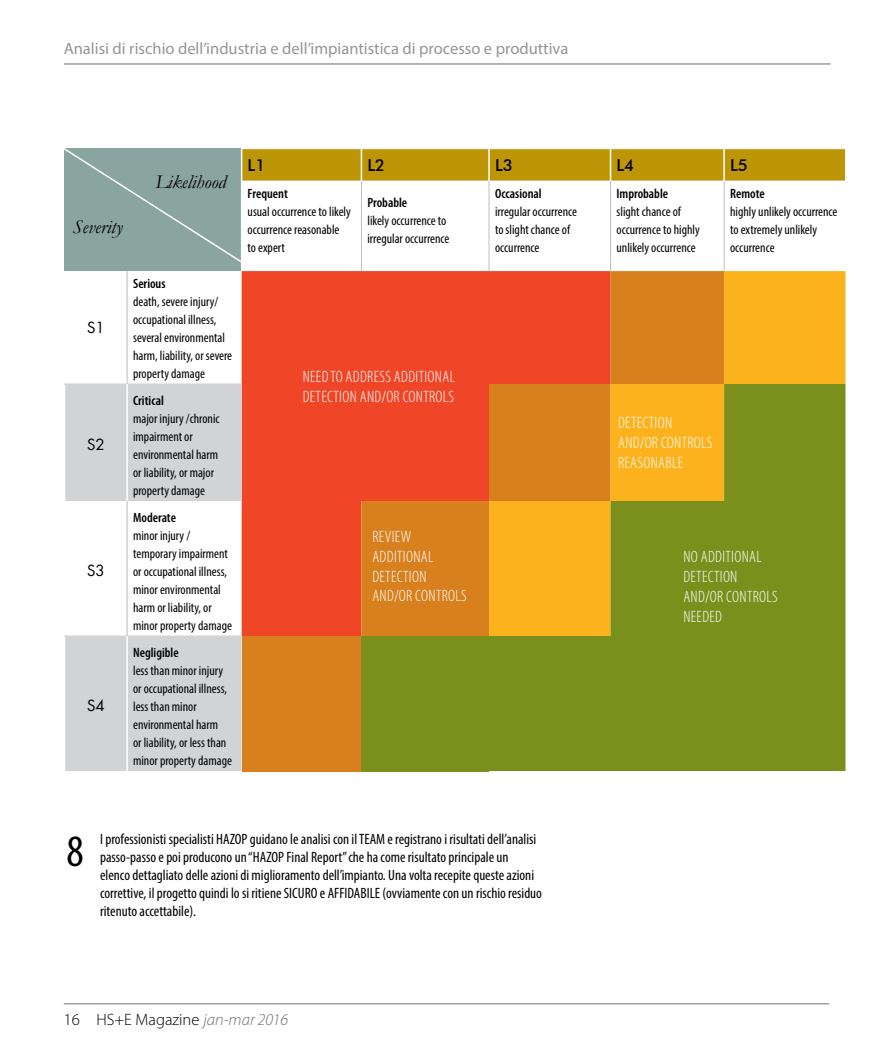
<style>
.page{position:relative;width:893px;height:1063px;background:#fff}
.page>*{position:absolute;margin:0;border:0;box-sizing:border-box;transform-origin:0 0}
.t1{font:condensed 45px "Myriad Pro";color:#000}
.t2{font:italic 19.5px "Garamond";color:#000}
.t3{font:300 condensed 16.5px/19.8px "Myriad Pro";letter-spacing:.02em;color:#fff}
.t4{font:16.5px "Myriad Pro";color:#939598}
.t5{font:300 16.5px "Myriad Pro";color:#000}
.t6{font:500 16.5px "Futura BT";color:#000}
.t7{font:condensed 15px/18px "Myriad Pro";color:#000}
.t8{font:15px "Futura LT";color:#000}
.t9{font:condensed 13.5px/18px "Myriad Pro";color:#000}
.t10{font:600 condensed 13.5px "Myriad Pro";color:#000}
.s1{font-style:italic;color:#6d6e71}
</style>
<div class="page">
<hr style="left:64px;top:1004px;width:765px;height:1px;background:#6d6e71">
<hr style="left:64px;top:64px;width:766px;height:1px;background:#6d6e71">
<svg style="left:65px;top:264px;width:659px;height:120px"></svg>
<div style="left:242px;top:271px;width:119px;height:365px;background:#ef4627"></div>
<svg style="left:361px;top:271px;width:128px;height:365px;background:#e65b23"></svg>
<svg style="left:489px;top:271px;width:356px;height:113px;background:#ec7d20"></svg>
<svg style="left:65px;top:385px;width:177px;height:386px;fill:#d1d3d4"></svg>
<svg style="left:489px;top:384px;width:356px;height:387px;background:#a0951c"></svg>
<div style="left:242px;top:636px;width:119px;height:135px;background:#d8801d"></div>
<div style="left:361px;top:636px;width:128px;height:135px;background:#7b8f1c"></div>
<hr style="left:126px;top:271px;width:2px;height:113px;background:#d1d3d4">
<hr style="left:241px;top:181px;width:1px;height:90px;background:#fff">
<hr style="left:64px;top:384px;width:63px;height:1px;background:#d1d3d4">
<hr style="left:127px;top:384px;width:115px;height:1px;background:#d1d3d4">
<hr style="left:126px;top:501px;width:2px;height:135px;background:#d1d3d4">
<hr style="left:126px;top:384px;width:2px;height:117px;background:#fff">
<hr style="left:64px;top:636px;width:63px;height:1px;background:#d1d3d4">
<hr style="left:127px;top:636px;width:115px;height:1px;background:#d1d3d4">
<hr style="left:126px;top:636px;width:2px;height:135px;background:#fff">
<hr style="left:361px;top:181px;width:1px;height:90px;background:#bdbfc1">
<hr style="left:489px;top:181px;width:1px;height:90px;background:#bdbfc1">
<hr style="left:610px;top:181px;width:1px;height:90px;background:#bdbfc1">
<hr style="left:724px;top:181px;width:1px;height:90px;background:#bdbfc1">
<svg style="left:64px;top:148px;width:781px;height:116px"></svg>
<p class="t4" style="left:64px;top:38px;width:506px">Analisi di rischio dell’industria e dell’impiantistica di processo e produttiva</p>
<h2 class="t2" style="left:73px;top:214px;width:51px">Severity</h2>
<h2 class="t2" style="left:155px;top:169px;width:72px">Likelihood</h2>
<p class="t8" style="left:87px;top:318px;width:19px">S1</p>
<p class="t8" style="left:87px;top:435px;width:19px">S2</p>
<p class="t8" style="left:87px;top:561px;width:19px">S3</p>
<p class="t8" style="left:87px;top:696px;width:19px">S4</p>
<p class="t10" style="left:133px;top:276px;width:34px">Serious</p>
<p class="t9" style="left:133px;top:292px;width:101px">death, severe injury/ occupational illness, several environmental harm, liability, or severe property damage</p>
<p class="t10" style="left:133px;top:393px;width:32px">Critical</p>
<p class="t9" style="left:133px;top:409px;width:88px">major injury /chronic impairment or environmental harm or liability, or major property damage</p>
<p class="t10" style="left:133px;top:510px;width:44px">Moderate</p>
<p class="t9" style="left:133px;top:526px;width:100px">minor injury / temporary impairment or occupational illness, minor environmental harm or liability, or minor property damage</p>
<p class="t10" style="left:133px;top:645px;width:47px">Negligible</p>
<p class="t9" style="left:133px;top:661px;width:100px">less than minor injury or occupational illness, less than minor environmental harm<br>or liability, or less than minor property damage</p>
<p class="t6" style="left:248px;top:155px;width:19px">L1</p>
<p class="t6" style="left:367px;top:155px;width:19px">L2</p>
<p class="t6" style="left:495px;top:155px;width:19px">L3</p>
<p class="t6" style="left:616px;top:155px;width:19px">L4</p>
<p class="t6" style="left:730px;top:155px;width:19px">L5</p>
<p class="t10" style="left:248px;top:186px;width:42px">Frequent</p>
<p class="t9" style="left:248px;top:202px;width:105px">usual occurrence to likely occurrence reasonable to expert</p>
<p class="t10" style="left:616px;top:186px;width:53px">Improbable</p>
<p class="t9" style="left:616px;top:202px;width:85px">slight chance of occurrence to highly unlikely occurrence</p>
<p class="t10" style="left:495px;top:186px;width:48px">Occasional</p>
<p class="t9" style="left:495px;top:202px;width:84px">irregular occurrence to slight chance of occurrence</p>
<p class="t10" style="left:730px;top:186px;width:36px">Remote</p>
<p class="t9" style="left:730px;top:202px;width:109px">highly unlikely occurrence to extremely unlikely occurrence</p>
<p class="t10" style="left:367px;top:195px;width:41px">Probable</p>
<p class="t9" style="left:367px;top:211px;width:84px">likely occurrence to irregular occurrence</p>
<p class="t3" style="left:303px;top:368px;width:154px">NEED TO ADDRESS ADDITIONAL<br>DETECTION AND/OR CONTROLS</p>
<p class="t3" style="left:372px;top:527px;width:96px">REVIEW<br>ADDITIONAL<br>DETECTION<br>AND/OR CONTROLS</p>
<p class="t3" style="left:618px;top:413px;width:96px">DETECTION<br>AND/OR CONTROLS<br>REASONABLE</p>
<p class="t3" style="left:683px;top:548px;width:96px">NO ADDITIONAL<br>DETECTION<br>AND/OR CONTROLS<br>NEEDED</p>
<h1 class="t1" style="left:67px;top:824px;width:19px">8</h1>
<p class="t7" style="left:100px;top:830px;width:443px">I professionisti specialisti HAZOP guidano le analisi con il TEAM e registrano i risultati dell’analisi passo-passo e poi producono un “HAZOP Final Report” che ha come risultato principale un elenco dettagliato delle azioni di miglioramento dell’impianto. Una volta recepite queste azioni correttive, il progetto quindi lo si ritiene SICURO e AFFIDABILE (ovviamente con un rischio residuo ritenuto accettabile).</p>
<p class="t5" style="left:64px;top:1011px;width:226px">16 HS+E Magazine <span class="s1">jan-mar 2016</span></p>
</div>
